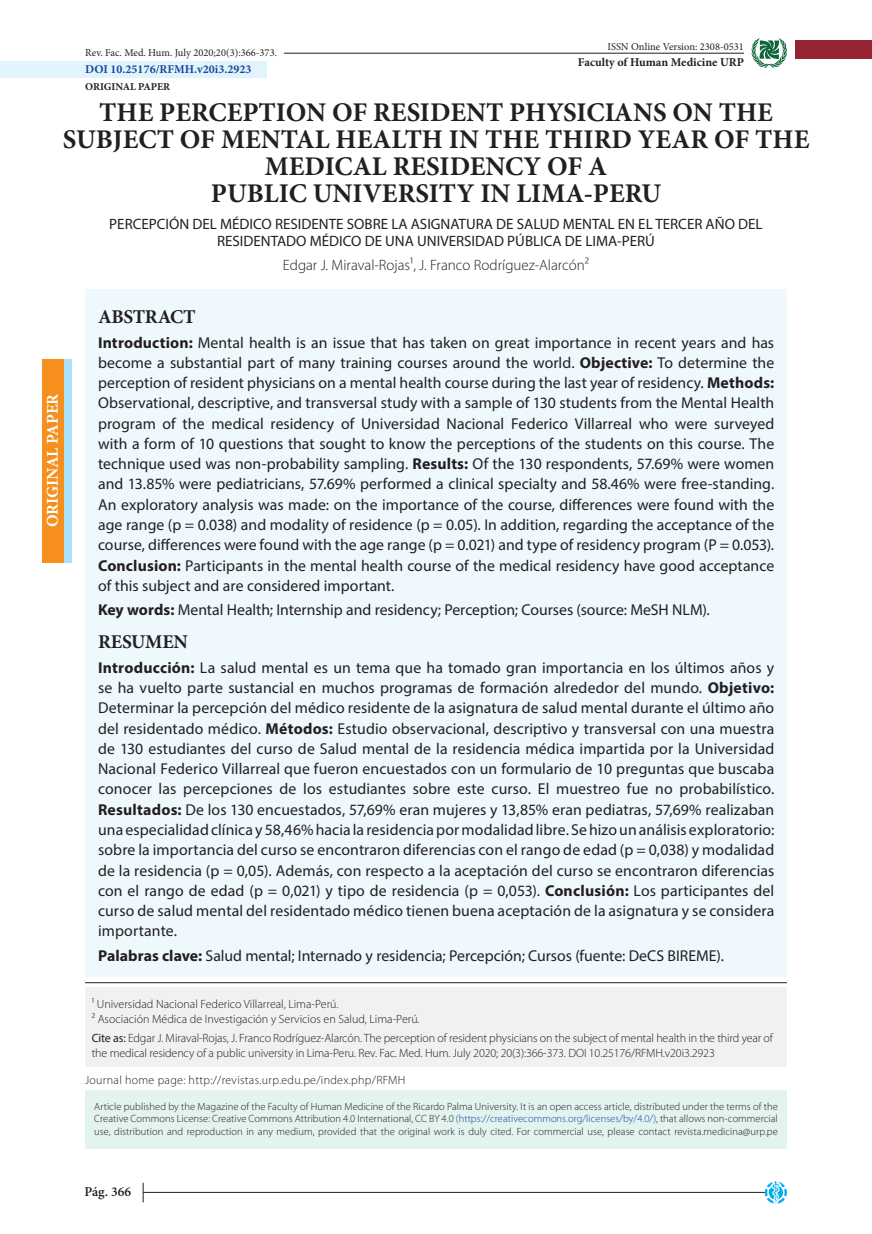
<style>
.page{position:relative;width:872px;height:1234px;background:#fff}
.page>*{position:absolute;margin:0;border:0;box-sizing:border-box;transform-origin:0 0}
.t1{font:700 27px/27px "Minion Pro";color:#231f20;text-align:center}
.t2{font:700 19.5px "Minion Pro";letter-spacing:-.015em;color:#231f20}
.t3{font:700 16.5px "Minion Pro";color:#fff}
.t4{font:15.75px/20.2px "Myriad Pro";color:#231f20;text-align:justify}
.t5{font:15px/16.5px "Myriad Pro";color:#231f20;text-align:center}
.t6{font:300 15px "Myriad Pro";color:#231f20}
.t7{font:600 13.5px "Minion Pro";color:#231f20}
.t8{font:300 12px/14.4px "Myriad Pro";letter-spacing:-.01em;color:#231f20}
.t9{font:300 12px "Myriad Pro";letter-spacing:.025em;color:#231f20}
.t10{font:700 12px "Minion Pro";color:#18469d}
.t11{font:700 12px "Minion Pro";color:#231f20}
.t12{font:300 10.5px/12.6px "Myriad Pro";letter-spacing:.005em;color:#231f20;text-align:justify}
.t13{font:10.5px "Minion Pro";color:#231f20}
.t14{font:700 10.5px "Minion Pro";color:#231f20}
.s1{font-weight:700}
.s2{font-weight:400}
.s3{color:#18469d}
</style>
<div class="page">
<hr style="left:143px;top:1191px;width:622px;height:1px;background:#231f20">
<svg style="left:764px;top:1181px;width:23px;height:23px"></svg>
<svg style="left:143px;top:1182px;width:1px;height:19px"></svg>
<svg style="left:751px;top:38px;width:36px;height:30px"></svg>
<div style="left:43px;top:359px;width:29px;height:203px;background:#aae0f9"></div>
<div style="left:0;top:61px;width:266px;height:17px;background:#e1f4fc"></div>
<div style="left:85px;top:289px;width:702px;height:687px;background:#eef8fd"></div>
<hr style="left:85px;top:982px;width:702px;height:1px;background:#231f20">
<div style="left:795px;top:41px;width:77px;height:18px;background:#962435"></div>
<div style="left:85px;top:986px;width:702px;height:80px;background:#f0f1f2"></div>
<div style="left:43px;top:359px;width:21px;height:203px;background:#f68f1e"></div>
<hr style="left:284px;top:53px;width:460px;height:1px;background:#231f20">
<div style="left:85px;top:1089px;width:702px;height:59px;background:#e3f3f0"></div>
<p class="t13" style="left:85px;top:46px;width:193px">Rev. Fac. Med. Hum. July 2020;20(3):366-373.</p>
<p class="t10" style="left:85px;top:61px;width:168px">DOI 10.25176/RFMH.v20i3.2923</p>
<p class="t14" style="left:85px;top:79px;width:86px">ORIGINAL PAPER</p>
<p class="t13" style="left:607px;top:39px;width:138px">ISSN Online Version: 2308-0531</p>
<p class="t11" style="left:578px;top:53px;width:167px">Faculty of Human Medicine URP</p>
<p class="t1" style="left:63px;top:99px;width:748px">THE PERCEPTION OF RESIDENT PHYSICIANS ON THE<br>SUBJECT OF MENTAL HEALTH IN THE THIRD YEAR OF THE<br>MEDICAL RESIDENCY OF A</p>
<p class="t1" style="left:211px;top:180px;width:452px">PUBLIC UNIVERSITY IN LIMA-PERU</p>
<p class="t5" style="left:109px;top:216px;width:655px">PERCEPCIÓN DEL MÉDICO RESIDENTE SOBRE LA ASIGNATURA DE SALUD MENTAL EN EL TERCER AÑO DEL<br>RESIDENTADO MÉDICO DE UNA UNIVERSIDAD PÚBLICA DE LIMA-PERÚ</p>
<p class="t3" style="left:41px;top:527px;width:135px;rotate:-90deg">ORIGINAL PAPER</p>
<p class="t6" style="left:283px;top:256px;width:308px">Edgar J. Miraval-Rojas1, J. Franco Rodríguez-Alarcón2</p>
<p class="t2" style="left:98px;top:303px;width:99px">ABSTRACT</p>
<p class="t4" style="left:98px;top:332px;width:678px"><span class="s1">Introduction:</span> Mental health is an issue that has taken on great importance in recent years and has become a substantial part of many training courses around the world. <span class="s1">Objective:</span> To determine the perception of resident physicians on a mental health course during the last year of residency. <span class="s1">Methods:<br></span>Observational, descriptive, and transversal study with a sample of 130 students from the Mental Health program of the medical residency of Universidad Nacional Federico Villarreal who were surveyed with a form of 10 questions that sought to know the perceptions of the students on this course. The technique used was non-probability sampling. <span class="s1">Results:</span> Of the 130 respondents, 57.69% were women and 13.85% were pediatricians, 57.69% performed a clinical specialty and 58.46% were free-standing.<br>An exploratory analysis was made: on the importance of the course, differences were found with the age range (p = 0.038) and modality of residence (p = 0.05). In addition, regarding the acceptance of the course, differences were found with the age range (p = 0.021) and type of residency program (P = 0.053).<br><span class="s1">Conclusion:</span> Participants in the mental health course of the medical residency have good acceptance of this subject and are considered important.</p>
<p class="t4" style="left:98px;top:599px;width:613px"><span class="s1">Key words:</span> Mental Health; Internship and residency; Perception; Courses (source: MeSH NLM).</p>
<p class="t2" style="left:98px;top:628px;width:91px">RESUMEN</p>
<p class="t4" style="left:98px;top:657px;width:678px"><span class="s1">Introducción:</span> La salud mental es un tema que ha tomado gran importancia en los últimos años y se ha vuelto parte sustancial en muchos programas de formación alrededor del mundo. <span class="s1">Objetivo:<br></span>Determinar la percepción del médico residente de la asignatura de salud mental durante el último año del residentado médico. <span class="s1">Métodos:</span> Estudio observacional, descriptivo y transversal con una muestra de 130 estudiantes del curso de Salud mental de la residencia médica impartida por la Universidad Nacional Federico Villarreal que fueron encuestados con un formulario de 10 preguntas que buscaba conocer las percepciones de los estudiantes sobre este curso. El muestreo fue no probabilístico.<br><span class="s1">Resultados:</span> De los 130 encuestados, 57,69% eran mujeres y 13,85% eran pediatras, 57,69% realizaban una especialidad clínica y 58,46% hacia la residencia por modalidad libre. Se hizo un análisis exploratorio: sobre la importancia del curso se encontraron diferencias con el rango de edad (p = 0,038) y modalidad de la residencia (p = 0,05). Además, con respecto a la aceptación del curso se encontraron diferencias con el rango de edad (p = 0,021) y tipo de residencia (p = 0,053). <span class="s1">Conclusión:</span> Los participantes del curso de salud mental del residentado médico tienen buena aceptación de la asignatura y se considera importante.</p>
<p class="t4" style="left:98px;top:944px;width:627px"><span class="s1">Palabras clave:</span> Salud mental; Internado y residencia; Percepción; Cursos (fuente: DeCS BIREME).</p>
<p class="t8" style="left:92px;top:996px;width:248px">1 Universidad Nacional Federico Villarreal, Lima-Perú.</p>
<p class="t8" style="left:92px;top:1011px;width:329px">2 Asociación Médica de Investigación y Servicios en Salud, Lima-Perú.</p>
<p class="t8" style="left:92px;top:1030px;width:683px"><span class="s2">Cite as:</span> Edgar J. Miraval-Rojas, J. Franco Rodríguez-Alarcón. The perception of resident physicians on the subject of mental health in the third year of the medical residency of a public university in Lima-Peru. Rev. Fac. Med. Hum. July 2020; 20(3):366-373. DOI 10.25176/RFMH.v20i3.2923</p>
<p class="t9" style="left:85px;top:1072px;width:322px">Journal home page: http://revistas.urp.edu.pe/index.php/RFMH</p>
<p class="t12" style="left:94px;top:1099px;width:685px">Article published by the Magazine of the Faculty of Human Medicine of the Ricardo Palma University. It is an open access article, distributed under the terms of the Creative Commons License: Creative Commons Attribution 4.0 International, CC BY 4.0 <span class="s3">(https://creativecommons.org/licenses/by/4.0/)</span>, that allows non-commercial use, distribution and reproduction in any medium, provided that the original work is duly cited. For commercial use, please contact revista.medicina@urp.pe</p>
<p class="t7" style="left:84px;top:1181px;width:48px">Pág. 366</p>
</div>
